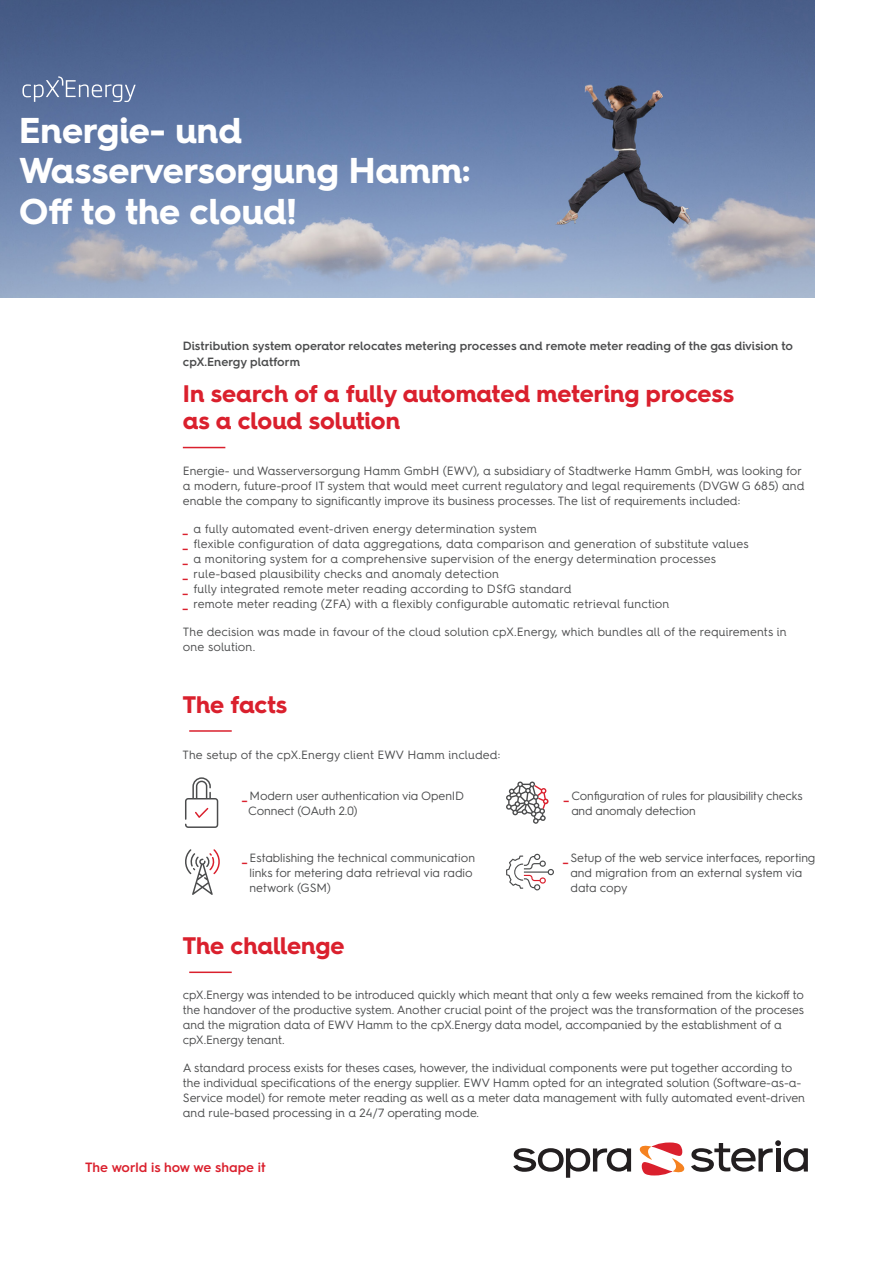
<style>
.page{position:relative;width:893px;height:1263px;background:#fff}
.page>*{position:absolute;margin:0;border:0;box-sizing:border-box;transform-origin:0 0}
.Headline_38pt_40pt_r{font:700 36px/40.5px "Hurme Geometric Sans 4";color:#fff}
.Sub-heading-level-1{font:700 24px/27px "Hurme Geometric Sans 4";color:#da202d}
.Tagline{font:600 13.5px "Hurme Geometric Sans 3";color:#da202d}
.Running_text_8pt_10p{font:12px/15px "Hurme Geometric Sans 4";letter-spacing:-.005em;color:#4b4c4d}
.Points_8_10_pt_new{font:12px/15px "Hurme Geometric Sans 3";letter-spacing:-.01em;color:#4b4c4d}
.Introduction_8pt_11p{font:600 12px/16.5px "Hurme Geometric Sans 4";color:#4b4c4d}
.s1{font-family:"Hurme Geometric Sans 3";font-weight:700;color:#da202d}
.s2{font-weight:700;color:#da202d}
</style>
<div class="page">
<img style="left:0;top:0;width:814px;height:298px">
<hr style="left:183px;top:447px;width:42px;height:1px;background:#da202d">
<svg style="left:691px;top:1140px;width:117px;height:32px"></svg>
<svg style="left:513px;top:1148px;width:118px;height:30px"></svg>
<svg style="left:639px;top:1142px;width:46px;height:33px"></svg>
<svg style="left:22px;top:76px;width:114px;height:26px;background:#6e81a7"></svg>
<svg style="left:185px;top:777px;width:33px;height:51px"></svg>
<svg style="left:185px;top:849px;width:35px;height:46px"></svg>
<svg style="left:506px;top:781px;width:43px;height:43px"></svg>
<svg style="left:506px;top:853px;width:48px;height:37px"></svg>
<hr style="left:189px;top:730px;width:43px;height:2px;background:#da202d">
<hr style="left:189px;top:971px;width:43px;height:2px;background:#da202d">
<p class="Headline_38pt_40pt_r" style="left:19px;top:109px;width:453px">Energie- und<br>Wasserversorgung Hamm:<br>Off to the cloud!</p>
<p class="Introduction_8pt_11p" style="left:183px;top:337px;width:612px">Distribution system operator relocates metering processes and remote meter reading of the gas division to cpX.Energy platform</p>
<p class="Sub-heading-level-1" style="left:183px;top:380px;width:553px">In search of a fully automated metering process as a cloud solution</p>
<p class="Running_text_8pt_10p" style="left:183px;top:463px;width:623px">Energie- und Wasserversorgung Hamm GmbH (EWV), a subsidiary of Stadtwerke Hamm GmbH, was looking for a modern, future-proof IT system that would meet current regulatory and legal requirements (DVGW G 685) and enable the company to significantly improve its business processes. The list of requirements included:</p>
<p class="Running_text_8pt_10p" style="left:183px;top:521px;width:356px"><span class="s1">_</span> a fully automated event-driven energy determination system</p>
<p class="Running_text_8pt_10p" style="left:183px;top:536px;width:567px"><span class="s1">_</span> flexible configuration of data aggregations, data comparison and generation of substitute values</p>
<p class="Running_text_8pt_10p" style="left:183px;top:551px;width:535px"><span class="s1">_</span> a monitoring system for a comprehensive supervision of the energy determination processes</p>
<p class="Running_text_8pt_10p" style="left:183px;top:566px;width:318px"><span class="s1">_</span> rule-based plausibility checks and anomaly detection</p>
<p class="Running_text_8pt_10p" style="left:183px;top:581px;width:390px"><span class="s1">_</span> fully integrated remote meter reading according to DSfG standard</p>
<p class="Running_text_8pt_10p" style="left:183px;top:596px;width:488px"><span class="s1">_</span> remote meter reading (ZFA) with a flexibly configurable automatic retrieval function</p>
<p class="Running_text_8pt_10p" style="left:183px;top:623px;width:605px">The decision was made in favour of the cloud solution cpX.Energy, which bundles all of the requirements in one solution.</p>
<p class="Sub-heading-level-1" style="left:183px;top:690px;width:106px">The facts</p>
<p class="Running_text_8pt_10p" style="left:182px;top:746px;width:319px">The setup of the cpX.Energy client EWV Hamm included:</p>
<p class="Points_8_10_pt_new" style="left:242px;top:787px;width:224px"><span class="s2">_</span> Modern user authentication via OpenID</p>
<p class="Points_8_10_pt_new" style="left:248px;top:802px;width:111px">Connect (OAuth 2.0)</p>
<p class="Points_8_10_pt_new" style="left:250px;top:849px;width:227px;text-indent:-8px"><span class="s2">_</span> Establishing the technical communication links for metering data retrieval via radio network (GSM)</p>
<p class="Points_8_10_pt_new" style="left:571px;top:787px;width:233px;text-indent:-8px"><span class="s2">_</span> Configuration of rules for plausibility checks and anomaly detection</p>
<p class="Points_8_10_pt_new" style="left:570px;top:849px;width:246px;text-indent:-8px"><span class="s2">_</span> Setup of the web service interfaces, reporting and migration from an external system via data copy</p>
<p class="Sub-heading-level-1" style="left:183px;top:931px;width:163px">The challenge</p>
<p class="Running_text_8pt_10p" style="left:183px;top:987px;width:623px">cpX.Energy was intended to be introduced quickly which meant that only a few weeks remained from the kickoff to the handover of the productive system. Another crucial point of the project was the transformation of the proceses and the migration data of EWV Hamm to the cpX.Energy data model, accompanied by the establishment of a cpX.Energy tenant.</p>
<p class="Running_text_8pt_10p" style="left:183px;top:1060px;width:624px">A standard process exists for theses cases, however, the individual components were put together according to the individual specifications of the energy supplier. EWV Hamm opted for an integrated solution (Software-as-a-Service model) for remote meter reading as well as a meter data management with fully automated event-driven and rule-based processing in a 24/7 operating mode.</p>
<p class="Tagline" style="left:85px;top:1158px;width:182px">The world is how we shape it</p>
</div>
